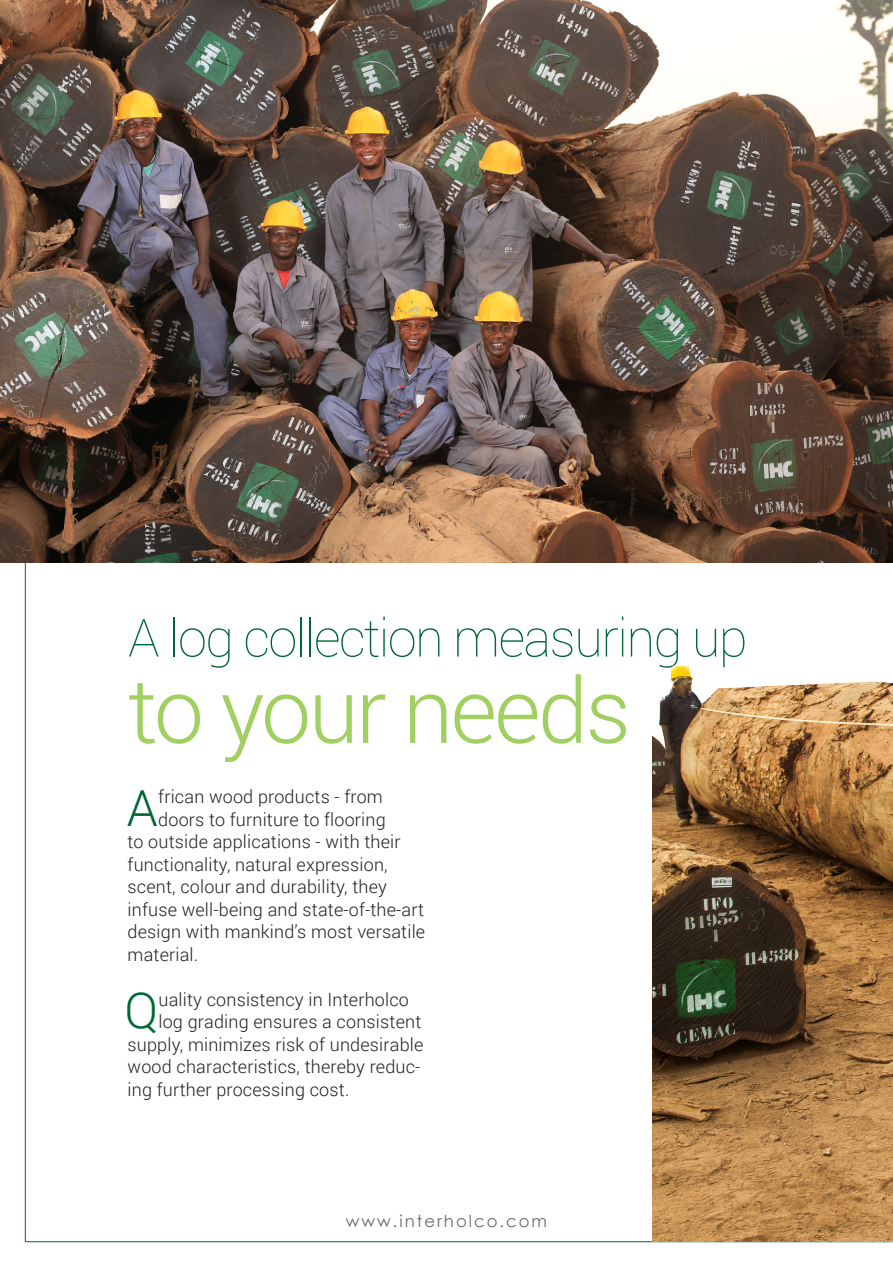
<style>
.page{position:relative;width:893px;height:1263px;background:#fff}
.page>*{position:absolute;margin:0;border:0;box-sizing:border-box;transform-origin:0 0}
.Huge_headline{font:300 90px "Roboto";letter-spacing:-.03em;color:#a2cf62}
.Smaller_headline_BLU{font:100 52.5px "Roboto";letter-spacing:-.03em;color:#063}
.Text_-_bullet_start{font:300 49.65px "Roboto";color:#063}
.Text_-_bullet_start-2{font:300 18px "Roboto";letter-spacing:.01em;color:#231f20}
.Website_address___pa{font:16.5px "Century Gothic";letter-spacing:.12em;color:#6c6d70}
</style>
<div class="page">
<hr style="left:26px;top:1241px;width:867px;height:1px;background:#063">
<hr style="left:25px;top:29px;width:1px;height:1212px;background:#063">
<img style="left:0;top:0;width:893px;height:563px">
<img style="left:653px;top:504px;width:240px;height:738px">
<p class="Smaller_headline_BLU" style="left:128px;top:601px;width:621px">A log collection measuring up</p>
<p class="Huge_headline" style="left:128px;top:648px;width:505px">to your needs</p>
<p class="Text_-_bullet_start" style="left:127px;top:774px;width:33px">A</p>
<p class="Text_-_bullet_start-2" style="left:158px;top:784px;width:226px">frican wood products - from</p>
<p class="Text_-_bullet_start-2" style="left:158px;top:807px;width:229px">doors to furniture to flooring</p>
<p class="Text_-_bullet_start-2" style="left:128px;top:829px;width:275px">to outside applications - with their</p>
<p class="Text_-_bullet_start-2" style="left:128px;top:852px;width:262px">functionality, natural expression,</p>
<p class="Text_-_bullet_start-2" style="left:128px;top:874px;width:261px">scent, colour and durability, they</p>
<p class="Text_-_bullet_start-2" style="left:128px;top:897px;width:298px">infuse well-being and state-of-the-art</p>
<p class="Text_-_bullet_start-2" style="left:128px;top:919px;width:299px">design with mankind’s most versatile</p>
<p class="Text_-_bullet_start-2" style="left:128px;top:942px;width:72px">material.</p>
<p class="Text_-_bullet_start" style="left:125px;top:976px;width:35px">Q</p>
<p class="Text_-_bullet_start-2" style="left:158px;top:987px;width:252px">uality consistency in Interholco</p>
<p class="Text_-_bullet_start-2" style="left:158px;top:1009px;width:264px">log grading ensures a consistent</p>
<p class="Text_-_bullet_start-2" style="left:128px;top:1032px;width:297px">supply, minimizes risk of undesirable</p>
<p class="Text_-_bullet_start-2" style="left:128px;top:1054px;width:294px">wood characteristics, thereby reduc-</p>
<p class="Text_-_bullet_start-2" style="left:128px;top:1077px;width:223px">ing further processing cost.</p>
<p class="Website_address___pa" style="left:346px;top:1209px;width:203px">www.interholco.com</p>
</div>
